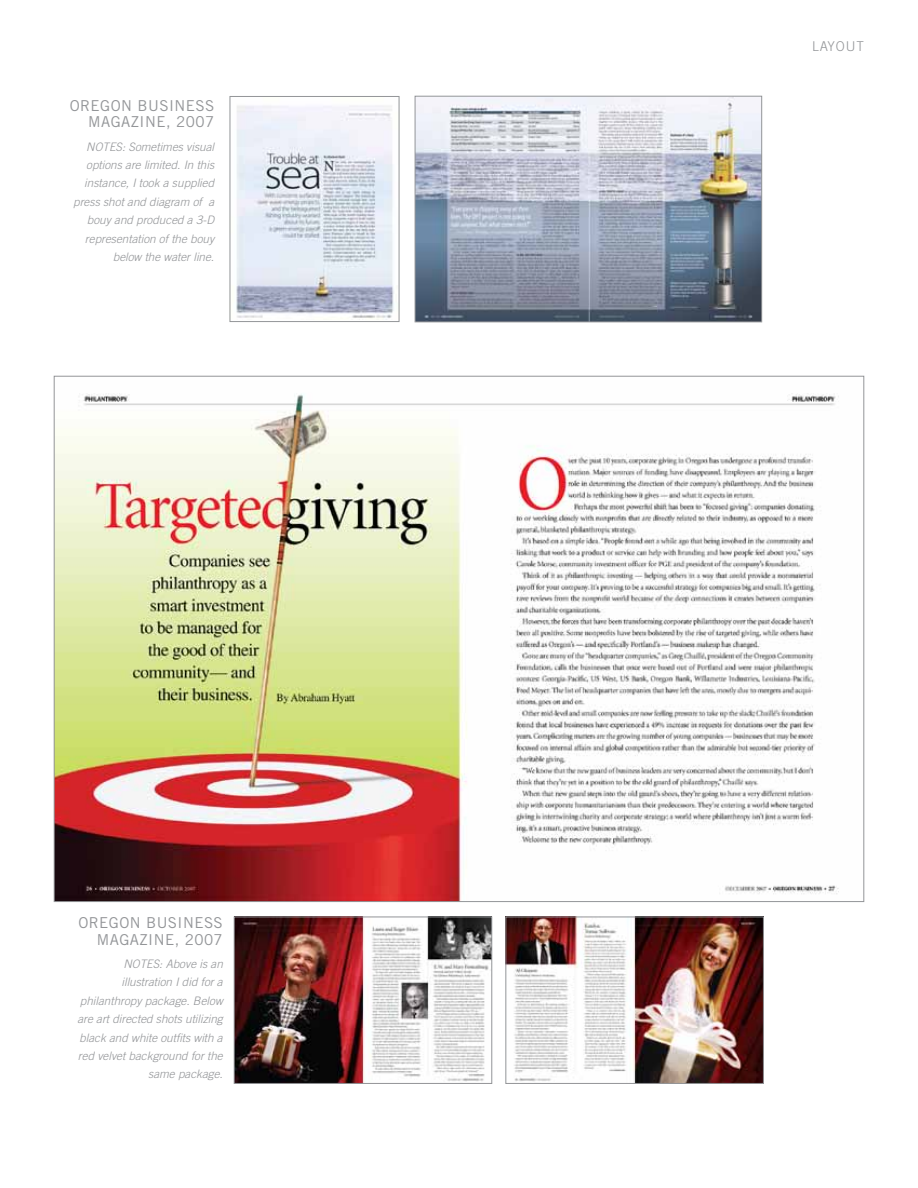
<style>
.page{position:relative;width:918px;height:1188px;background:#fff}
.page>*{position:absolute;margin:0;border:0;box-sizing:border-box;transform-origin:0 0}
.t1{font:15px "Trade Gothic";letter-spacing:.03em;color:#939598}
.t2{font:300 13.5px "Trade Gothic";letter-spacing:.065em;color:#939598}
.t3{font:italic 300 11.7px/18.3px "Trade Gothic";color:#939598;text-align:right}
</style>
<div class="page">
<img style="left:236px;top:105px;width:158px;height:215px">
<div style="left:230px;top:96px;width:169px;height:226px;border:1px solid #939598"></div>
<img style="left:417px;top:98px;width:343px;height:222px">
<div style="left:415px;top:96px;width:347px;height:226px;border:1px solid #939598"></div>
<img style="left:236px;top:919px;width:254px;height:163px">
<div style="left:234px;top:917px;width:258px;height:167px;border:1px solid #939598"></div>
<img style="left:56px;top:393px;width:783px;height:507px">
<img style="left:508px;top:919px;width:254px;height:163px">
<div style="left:506px;top:917px;width:258px;height:167px;border:1px solid #939598"></div>
<p class="t1" style="left:70px;top:96px;width:12px">OREGON</p>
<p class="t1" style="left:138px;top:96px;width:11px">BUSINESS</p>
<p class="t1" style="left:88px;top:113px;width:11px">MAGAZINE</p>
<p class="t1" style="left:166px;top:113px;width:50px">, 2007</p>
<p class="t3" style="left:73px;top:137px;width:142px">NOTES: Sometimes visual options are limited. In this instance, I took a supplied press shot and diagram of a bouy and produced a 3-D representation of the bouy below the water line.</p>
<p class="t1" style="left:78px;top:914px;width:12px">OREGON</p>
<p class="t1" style="left:146px;top:914px;width:11px">BUSINESS</p>
<p class="t1" style="left:97px;top:930px;width:11px">MAGAZINE</p>
<p class="t1" style="left:175px;top:930px;width:50px">, 2007</p>
<p class="t3" style="left:77px;top:955px;width:147px">NOTES: Above is an illustration I did for a philanthropy package. Below are art directed shots utilizing black and white outfits with a red velvet background for the same package.</p>
<p class="t2" style="left:812px;top:38px;width:53px">LAYOUT</p>
</div>
